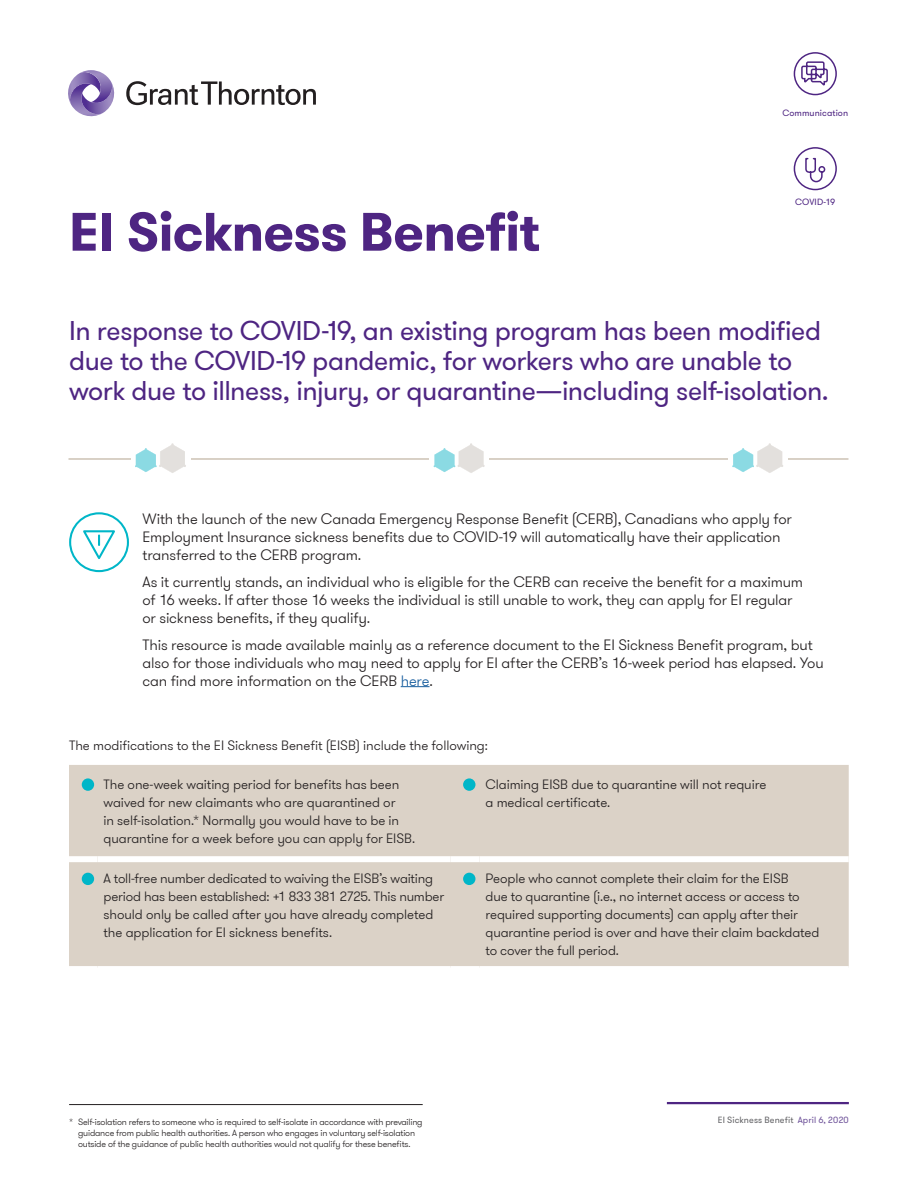
<style>
.page{position:relative;width:918px;height:1188px;background:#fff}
.page>*{position:absolute;margin:0;border:0;box-sizing:border-box;transform-origin:0 0}
.t1{font:700 54px "GT Walsheim Pro";letter-spacing:-.02em;color:#4e2582}
.t2{font:27px/30px "GT Walsheim Pro";letter-spacing:-.02em;color:#4e2582}
.t3{font:300 15px/18px "GT Walsheim Pro";letter-spacing:-.01em;color:#231f20}
.t4{font:300 13.5px/18px "GT Walsheim Pro";letter-spacing:-.005em;color:#231f20}
.t5{font:300 9px/10.8px "GT Walsheim Pro";letter-spacing:-.02em;color:#231f20;text-align:center}
.t6{font:9px "GT Walsheim Pro";letter-spacing:.01em;color:#636366}
.t7{font:9px "GT Walsheim Pro";letter-spacing:.01em;color:#4e2582}
.s1{color:#175d9e}
.s2{color:#6e5299}
</style>
<div class="page">
<hr style="left:69px;top:1104px;width:354px;height:1px;background:#231f20">
<div style="left:69px;top:765px;width:780px;height:201px;background:#dbd2c7"></div>
<div style="left:69px;top:856px;width:29px;height:6px;background:#fff"></div>
<div style="left:98px;top:856px;width:352px;height:6px;background:#fff"></div>
<div style="left:450px;top:856px;width:30px;height:6px;background:#fff"></div>
<div style="left:480px;top:856px;width:369px;height:6px;background:#fff"></div>
<div style="left:82px;top:778px;width:12px;height:13px;background:#00b6c8;border-radius:50%"></div>
<div style="left:463px;top:778px;width:12px;height:13px;background:#00b6c8;border-radius:50%"></div>
<div style="left:82px;top:873px;width:12px;height:12px;background:#00b6c8;border-radius:50%"></div>
<div style="left:463px;top:873px;width:12px;height:12px;background:#00b6c8;border-radius:50%"></div>
<hr style="left:69px;top:458px;width:779px;height:2px;background:#cdc2b4">
<div style="left:131px;top:441px;width:59px;height:33px;background:#fff"></div>
<svg style="left:135px;top:443px;width:51px;height:30px"></svg>
<div style="left:429px;top:441px;width:60px;height:33px;background:#fff"></div>
<svg style="left:434px;top:443px;width:51px;height:30px"></svg>
<div style="left:728px;top:441px;width:60px;height:33px;background:#fff"></div>
<svg style="left:732px;top:443px;width:51px;height:30px"></svg>
<svg style="left:794px;top:52px;width:43px;height:43px"></svg>
<svg style="left:794px;top:147px;width:43px;height:43px"></svg>
<svg style="left:401px;top:686px;width:29px;height:1px"></svg>
<svg style="left:69px;top:512px;width:60px;height:60px"></svg>
<svg style="left:126px;top:81px;width:190px;height:24px"></svg>
<svg style="left:68px;top:70px;width:47px;height:47px"></svg>
<hr style="left:667px;top:1102px;width:182px;height:2px;background:#4e2582">
<p class="t7" style="left:782px;top:107px;width:67px">Communication</p>
<h1 class="t1" style="left:69px;top:197px;width:472px">EI Sickness Benefit</h1>
<p class="t7" style="left:795px;top:196px;width:42px">COVID-19</p>
<h2 class="t2" style="left:69px;top:316px;width:761px">In response to COVID-19, an existing program has been modified due to the COVID-19 pandemic, for workers who are unable to work due to illness, injury, or quarantine—including self-isolation.</h2>
<p class="t3" style="left:142px;top:510px;width:651px">With the launch of the new Canada Emergency Response Benefit (CERB), Canadians who apply for<br>Employment Insurance sickness benefits due to COVID-19 will automatically have their application transferred to the CERB program.</p>
<p class="t3" style="left:142px;top:573px;width:662px">As it currently stands, an individual who is eligible for the CERB can receive the benefit for a maximum of 16 weeks. If after those 16 weeks the individual is still unable to work, they can apply for EI regular or sickness benefits, if they qualify.</p>
<p class="t3" style="left:142px;top:636px;width:683px">This resource is made available mainly as a reference document to the EI Sickness Benefit program, but also for those individuals who may need to apply for EI after the CERB’s 16-week period has elapsed. You can find more information on the CERB <span class="s1">here</span>.</p>
<p class="t4" style="left:69px;top:737px;width:420px">The modifications to the EI Sickness Benefit (EISB) include the following:</p>
<p class="t4" style="left:104px;top:775px;width:313px">The one-week waiting period for benefits has been waived for new claimants who are quarantined or<br>in self-isolation.* Normally you would have to be in quarantine for a week before you can apply for EISB.</p>
<p class="t4" style="left:486px;top:775px;width:282px">Claiming EISB due to quarantine will not require a medical certificate.</p>
<p class="t4" style="left:104px;top:869px;width:342px">A toll-free number dedicated to waiving the EISB’s waiting period has been established: +1 833 381 2725. This number should only be called after you have already completed the application for EI sickness benefits.</p>
<p class="t4" style="left:486px;top:869px;width:336px">People who cannot complete their claim for the EISB<br>due to quarantine (i.e., no internet access or access to required supporting documents) can apply after their quarantine period is over and have their claim backdated to cover the full period.</p>
<p class="t5" style="left:69px;top:1117px;width:355px">* Self-isolation refers to someone who is required to self-isolate in accordance with prevailing guidance from public health authorities. A person who engages in voluntary self-isolation outside of the guidance of public health authorities would not qualify for these benefits.</p>
<p class="t6" style="left:718px;top:1115px;width:132px">EI Sickness Benefit <span class="s2">April 6, 2020</span></p>
</div>
